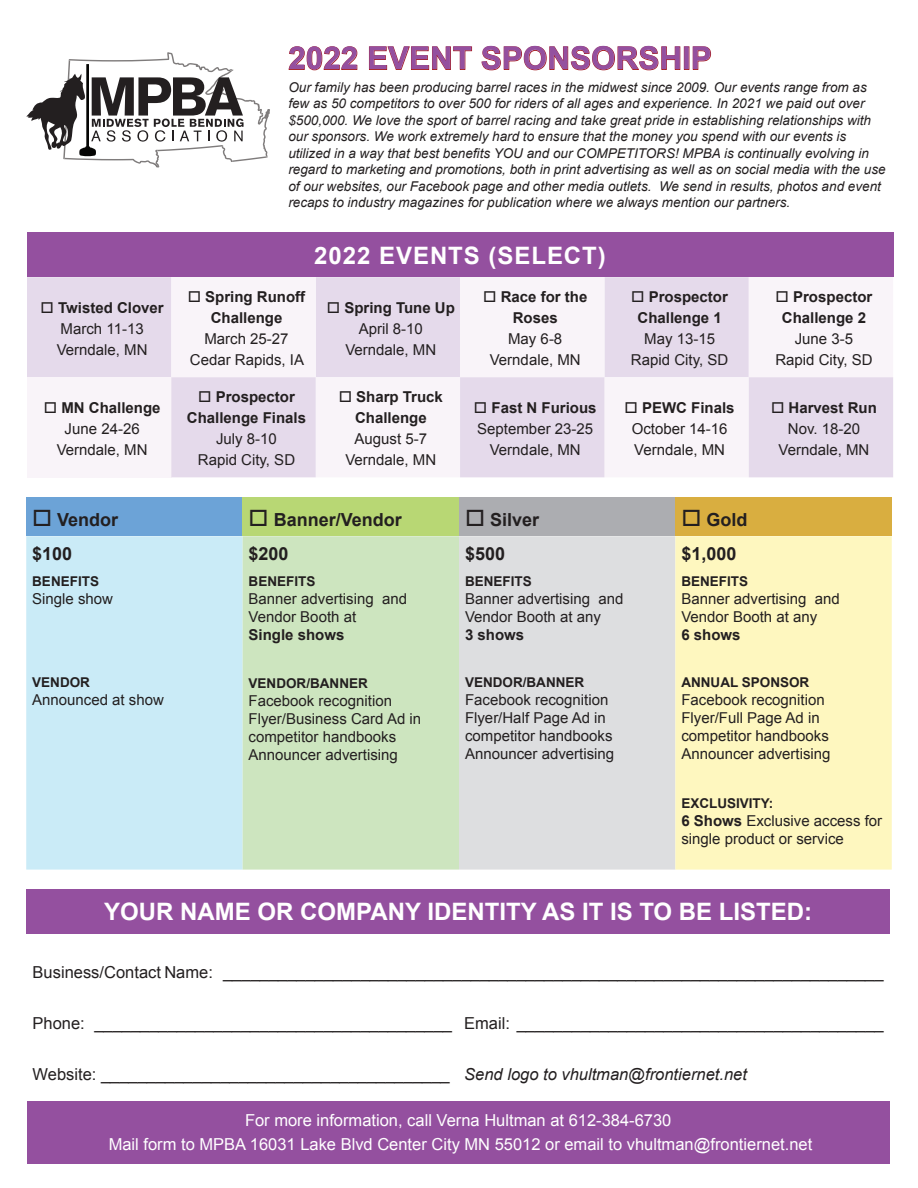
<style>
.page{position:relative;width:918px;height:1188px;background:#fff}
.page>*{position:absolute;margin:0;border:0;box-sizing:border-box;transform-origin:0 0}
.t1{font:700 31.5px "Arial";color:#94509f}
.t2{font:700 24px "Arial";color:#fff}
.t3{font:700 24px "Arial";letter-spacing:.04em;color:#fff}
.t4{font:700 18px "Arial";color:#231f20}
.t5{font:16.5px "Arial";color:#231f20}
.t6{font:16.5px/24px "Arial";color:#fff;text-align:center}
.t7{font:15px/21px "Arial";color:#231f20;text-align:center}
.t8{font:700 15px/21px "Arial";color:#231f20;text-align:center}
.t9{font:italic 13.5px/16.5px "Arial";color:#231f20}
.t10{font:700 13.5px "Arial";color:#231f20}
.s1{font-weight:700}
.s2{font-style:italic}
</style>
<div class="page">
<div style="left:28px;top:1102px;width:862px;height:62px;background:#94509f"></div>
<div style="left:27px;top:233px;width:866px;height:44px;background:#94509f"></div>
<div style="left:27px;top:277px;width:144px;height:100px;background:#e5daeb"></div>
<svg style="left:171px;top:277px;width:722px;height:100px;fill:#f9f4f9"></svg>
<div style="left:27px;top:377px;width:144px;height:100px;background:#f9f4f9"></div>
<svg style="left:171px;top:377px;width:722px;height:100px;fill:#e5daeb"></svg>
<div style="left:27px;top:889px;width:863px;height:45px;background:#94509f"></div>
<svg style="left:288px;top:46px;width:70px;height:25px"></svg>
<svg style="left:369px;top:46px;width:103px;height:24px"></svg>
<svg style="left:481px;top:46px;width:200px;height:25px"></svg>
<div style="left:684px;top:47px;width:5px;height:22px;border:1px solid #a61c23"></div>
<svg style="left:693px;top:46px;width:18px;height:24px"></svg>
<div style="left:26px;top:498px;width:217px;height:38px;background:#6ca3d7"></div>
<div style="left:243px;top:498px;width:216px;height:38px;background:#b8d774"></div>
<div style="left:459px;top:498px;width:216px;height:38px;background:#acadb1"></div>
<div style="left:675px;top:498px;width:217px;height:38px;background:#d9ae40"></div>
<div style="left:26px;top:536px;width:217px;height:334px;background:#caebf7"></div>
<div style="left:243px;top:536px;width:216px;height:334px;background:#cde5bf"></div>
<div style="left:459px;top:536px;width:216px;height:334px;background:#dddee0"></div>
<div style="left:675px;top:536px;width:217px;height:334px;background:#fef7bf"></div>
<svg style="left:26px;top:52px;width:244px;height:115px"></svg>
<h1 class="t1" style="left:288px;top:38px;width:425px">2022 EVENT SPONSORSHIP</h1>
<p class="t9" style="left:288px;top:79px;width:599px">Our family has been producing barrel races in the midwest since 2009. Our events range from as few as 50 competitors to over 500 for riders of all ages and experience. In 2021 we paid out over $500,000. We love the sport of barrel racing and take great pride in establishing relationships with our sponsors. We work extremely hard to ensure that the money you spend with our events is utilized in a way that best benefits YOU and our COMPETITORS! MPBA is continually evolving in regard to marketing and promotions, both in print advertising as well as on social media with the use of our websites, our Facebook page and other media outlets. We send in results, photos and event recaps to industry magazines for publication where we always mention our partners.</p>
<p class="t7" style="left:41px;top:297px;width:125px">□ <span class="s1">Twisted Clover<br></span>March 11-13<br>Verndale, MN</p>
<p class="t8" style="left:188px;top:287px;width:119px">□ Spring Runoff<br>Challenge</p>
<p class="t7" style="left:190px;top:329px;width:116px">March 25-27<br>Cedar Rapids, IA</p>
<h2 class="t3" style="left:314px;top:239px;width:293px">2022 EVENTS (SELECT)</h2>
<p class="t7" style="left:327px;top:297px;width:130px">□ <span class="s1">Spring Tune Up<br></span>April 8-10<br>Verndale, MN</p>
<p class="t8" style="left:483px;top:287px;width:106px">□ Race for the<br>Roses</p>
<p class="t7" style="left:490px;top:329px;width:92px">May 6-8<br>Verndale, MN</p>
<p class="t8" style="left:631px;top:287px;width:98px">□ Prospector<br>Challenge 1</p>
<p class="t7" style="left:631px;top:329px;width:99px">May 13-15<br>Rapid City, SD</p>
<p class="t8" style="left:776px;top:287px;width:98px">□ Prospector<br>Challenge 2</p>
<p class="t7" style="left:775px;top:329px;width:99px">June 3-5<br>Rapid City, SD</p>
<p class="t7" style="left:44px;top:397px;width:118px">□ <span class="s1">MN Challenge<br></span>June 24-26<br>Verndale, MN</p>
<p class="t8" style="left:187px;top:387px;width:121px">□ Prospector<br>Challenge Finals</p>
<p class="t7" style="left:198px;top:429px;width:99px">July 8-10<br>Rapid City, SD</p>
<p class="t8" style="left:339px;top:387px;width:106px">□ Sharp Truck<br>Challenge</p>
<p class="t7" style="left:345px;top:429px;width:92px">August 5-7<br>Verndale, MN</p>
<p class="t7" style="left:474px;top:397px;width:124px">□ <span class="s1">Fast N Furious<br></span>September 23-25<br>Verndale, MN</p>
<p class="t7" style="left:625px;top:397px;width:112px">□ <span class="s1">PEWC Finals<br></span>October 14-16<br>Verndale, MN</p>
<p class="t7" style="left:771px;top:397px;width:107px">□ <span class="s1">Harvest Run<br></span>Nov. 18-20<br>Verndale, MN</p>
<p class="t4" style="left:32px;top:507px;width:88px">□ Vendor</p>
<p class="t4" style="left:249px;top:507px;width:155px">□ Banner/Vendor</p>
<p class="t4" style="left:465px;top:507px;width:76px">□ Silver</p>
<p class="t4" style="left:681px;top:507px;width:68px">□ Gold</p>
<p class="t4" style="left:32px;top:541px;width:42px">$100</p>
<p class="t4" style="left:249px;top:541px;width:42px">$200</p>
<p class="t4" style="left:465px;top:541px;width:42px">$500</p>
<p class="t4" style="left:681px;top:541px;width:57px">$1,000</p>
<p class="t10" style="left:32px;top:572px;width:68px">BENEFITS</p>
<p class="t7" style="left:32px;top:588px;width:82px">Single show</p>
<p class="t10" style="left:249px;top:572px;width:68px">BENEFITS</p>
<p class="t7" style="left:249px;top:590px;width:160px;line-height:18px;text-align:left">Banner advertising and<br>Vendor Booth at</p>
<p class="t8" style="left:249px;top:625px;width:97px">Single shows</p>
<p class="t10" style="left:465px;top:572px;width:68px">BENEFITS</p>
<p class="t7" style="left:465px;top:590px;width:160px;line-height:18px;text-align:left">Banner advertising and<br>Vendor Booth at any</p>
<p class="t8" style="left:465px;top:625px;width:61px">3 shows</p>
<p class="t10" style="left:681px;top:572px;width:68px">BENEFITS</p>
<p class="t7" style="left:681px;top:590px;width:160px;line-height:18px;text-align:left">Banner advertising and<br>Vendor Booth at any</p>
<p class="t8" style="left:681px;top:625px;width:61px">6 shows</p>
<p class="t10" style="left:32px;top:674px;width:59px">VENDOR</p>
<p class="t7" style="left:32px;top:690px;width:133px">Announced at show</p>
<p class="t10" style="left:249px;top:675px;width:121px">VENDOR/BANNER</p>
<p class="t7" style="left:249px;top:692px;width:174px;line-height:18px;text-align:left">Facebook recognition<br>Flyer/Business Card Ad in competitor handbooks<br>Announcer advertising</p>
<p class="t10" style="left:465px;top:674px;width:121px">VENDOR/BANNER</p>
<p class="t7" style="left:465px;top:691px;width:151px;line-height:18px;text-align:left">Facebook recognition<br>Flyer/Half Page Ad in competitor handbooks<br>Announcer advertising</p>
<p class="t10" style="left:681px;top:674px;width:130px">ANNUAL SPONSOR</p>
<p class="t7" style="left:681px;top:691px;width:151px;line-height:18px;text-align:left">Facebook recognition<br>Flyer/Full Page Ad in competitor handbooks<br>Announcer advertising</p>
<p class="t10" style="left:681px;top:795px;width:94px">EXCLUSIVITY:</p>
<p class="t7" style="left:681px;top:812px;width:202px;line-height:18px;text-align:left"><span class="s1">6 Shows</span> Exclusive access for single product or service</p>
<h2 class="t2" style="left:104px;top:896px;width:710px">YOUR NAME OR COMPANY IDENTITY AS IT IS TO BE LISTED:</h2>
<p class="t5" style="left:33px;top:962px;width:853px">Business/Contact Name: ________________________________________________________________________</p>
<p class="t5" style="left:33px;top:1013px;width:853px">Phone: _______________________________________ Email: ________________________________________</p>
<p class="t5" style="left:33px;top:1063px;width:716px">Website: ______________________________________ <span class="s2">Send logo to vhultman@frontiernet.net</span></p>
<p class="t6" style="left:109px;top:1109px;width:705px">For more information, call Verna Hultman at 612-384-6730<br>Mail form to MPBA 16031 Lake Blvd Center City MN 55012 or email to vhultman@frontiernet.net</p>
</div>
